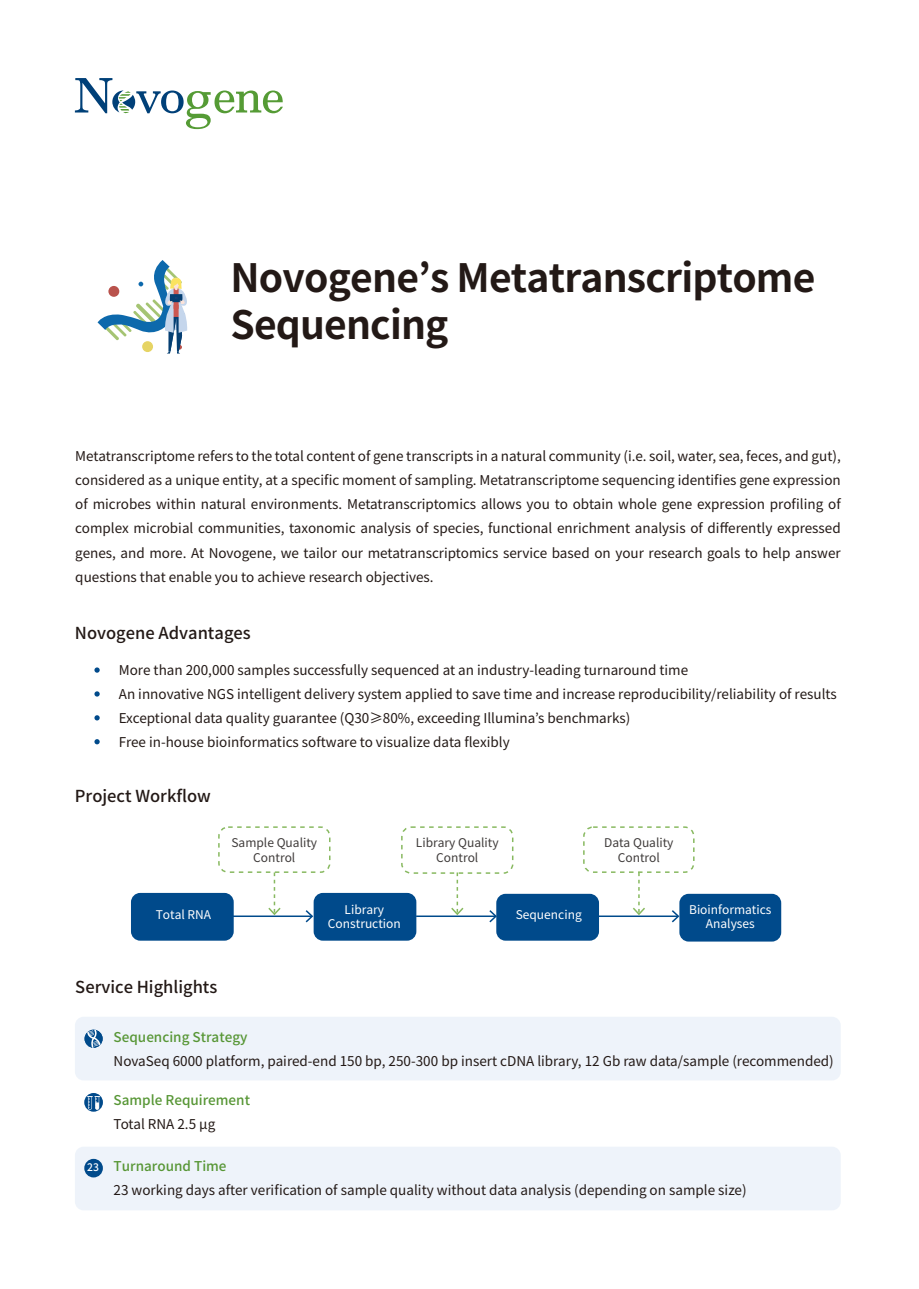
<style>
.page{position:relative;width:919px;height:1289px;background:#fff}
.page>*{position:absolute;margin:0;border:0;box-sizing:border-box;transform-origin:0 0}
.t1{font:700 39px/46.8px "Source Han Sans SC";letter-spacing:-.02em;color:#231916}
.t2{font:500 16.5px "Source Han Sans SC";color:#231916}
.t3{font:13.5px/24px "Source Han Sans SC";color:#231916;text-align:justify}
.t4{font:500 13.5px "Source Han Sans SC";color:#579635}
.t5{font:12px/14.4px "Source Han Sans SC";color:#3f3b3a;text-align:center}
.t6{font:12px/14.4px "Source Han Sans SC";color:#fff;text-align:center}
.t7{font:500 10.35px "Source Han Sans SC";color:#fff}
</style>
<div class="page">
<div style="left:75px;top:1016px;width:765px;height:64px;background:#eef3fa;border-radius:9px"></div>
<div style="left:75px;top:1146px;width:765px;height:64px;background:#eef3fa;border-radius:9px"></div>
<svg style="left:75px;top:78px;width:208px;height:51px"></svg>
<hr style="left:232px;top:915px;width:79px;height:2px;background:#004a8b">
<svg style="left:305px;top:910px;width:8px;height:12px"></svg>
<hr style="left:416px;top:915px;width:79px;height:2px;background:#004a8b">
<svg style="left:489px;top:910px;width:7px;height:12px"></svg>
<hr style="left:598px;top:915px;width:79px;height:2px;background:#004a8b">
<svg style="left:671px;top:910px;width:8px;height:12px"></svg>
<svg style="left:268px;top:872px;width:12px;height:43px"></svg>
<svg style="left:451px;top:873px;width:12px;height:42px"></svg>
<svg style="left:632px;top:872px;width:13px;height:43px"></svg>
<div style="left:131px;top:892px;width:103px;height:48px;background:#004a8b;border-radius:9px"></div>
<div style="left:218px;top:826px;width:112px;height:46px;border:2px dashed #88b960;border-radius:9px"></div>
<div style="left:496px;top:893px;width:103px;height:47px;background:#004a8b;border-radius:9px"></div>
<div style="left:401px;top:826px;width:112px;height:47px;border:2px dashed #88b960;border-radius:9px"></div>
<div style="left:583px;top:826px;width:111px;height:46px;border:2px dashed #88b960;border-radius:9px"></div>
<div style="left:679px;top:893px;width:102px;height:48px;background:#004a8b;border-radius:9px"></div>
<div style="left:313px;top:892px;width:103px;height:48px;background:#004a8b;border-radius:9px"></div>
<svg style="left:85px;top:1029px;width:18px;height:18px"></svg>
<svg style="left:87px;top:1029px;width:14px;height:18px"></svg>
<svg style="left:84px;top:1092px;width:19px;height:19px"></svg>
<svg style="left:87px;top:1096px;width:13px;height:13px"></svg>
<div style="left:84px;top:1158px;width:19px;height:19px;background:#004a8b;border-radius:50%"></div>
<svg style="left:94px;top:667px;width:6px;height:5px"></svg>
<svg style="left:94px;top:691px;width:6px;height:5px"></svg>
<svg style="left:94px;top:715px;width:6px;height:5px"></svg>
<svg style="left:94px;top:739px;width:6px;height:5px"></svg>
<svg style="left:98px;top:260px;width:89px;height:93px"></svg>
<h1 class="t1" style="left:230px;top:255px;width:586px">Novogene’s Metatranscriptome<br>Sequencing</h1>
<p class="t3" style="left:75px;top:445px;width:767px">Metatranscriptome refers to the total content of gene transcripts in a natural community (i.e. soil, water, sea, feces, and gut), considered as a unique entity, at a specific moment of sampling. Metatranscriptome sequencing identifies gene expression of microbes within natural environments. Metatranscriptomics allows you to obtain whole gene expression profiling of complex microbial communities, taxonomic analysis of species, functional enrichment analysis of differently expressed genes, and more. At Novogene, we tailor our metatranscriptomics service based on your research goals to help answer questions that enable you to achieve research objectives.</p>
<p class="t2" style="left:75px;top:623px;width:177px">Novogene Advantages</p>
<p class="t3" style="left:119px;top:658px;width:719px;text-align:left">More than 200,000 samples successfully sequenced at an industry-leading turnaround time<br>An innovative NGS intelligent delivery system applied to save time and increase reproducibility/reliability of results Exceptional data quality guarantee (Q30≥80%, exceeding Illumina’s benchmarks)<br>Free in-house bioinformatics software to visualize data flexibly</p>
<p class="t2" style="left:75px;top:786px;width:137px">Project Workflow</p>
<p class="t5" style="left:231px;top:836px;width:87px">Sample Quality<br>Control</p>
<p class="t5" style="left:416px;top:836px;width:84px">Library Quality<br>Control</p>
<p class="t5" style="left:604px;top:836px;width:71px">Data Quality<br>Control</p>
<p class="t6" style="left:156px;top:908px;width:57px">Total RNA</p>
<p class="t6" style="left:328px;top:902px;width:74px">Library<br>Construction</p>
<p class="t6" style="left:515px;top:908px;width:68px">Sequencing</p>
<p class="t6" style="left:689px;top:902px;width:84px">Bioinformatics<br>Analyses</p>
<p class="t2" style="left:75px;top:977px;width:144px">Service Highlights</p>
<p class="t7" style="left:87px;top:1161px;width:13px">23</p>
<p class="t4" style="left:114px;top:1029px;width:135px">Sequencing Strategy</p>
<p class="t3" style="left:114px;top:1049px;width:721px">NovaSeq 6000 platform, paired-end 150 bp, 250-300 bp insert cDNA library, 12 Gb raw data/sample (recommended)</p>
<p class="t4" style="left:114px;top:1092px;width:138px">Sample Requirement</p>
<p class="t3" style="left:114px;top:1112px;width:103px">Total RNA 2.5 μg</p>
<p class="t4" style="left:114px;top:1158px;width:114px">Turnaround Time</p>
<p class="t3" style="left:114px;top:1178px;width:634px">23 working days after verification of sample quality without data analysis (depending on sample size)</p>
</div>
